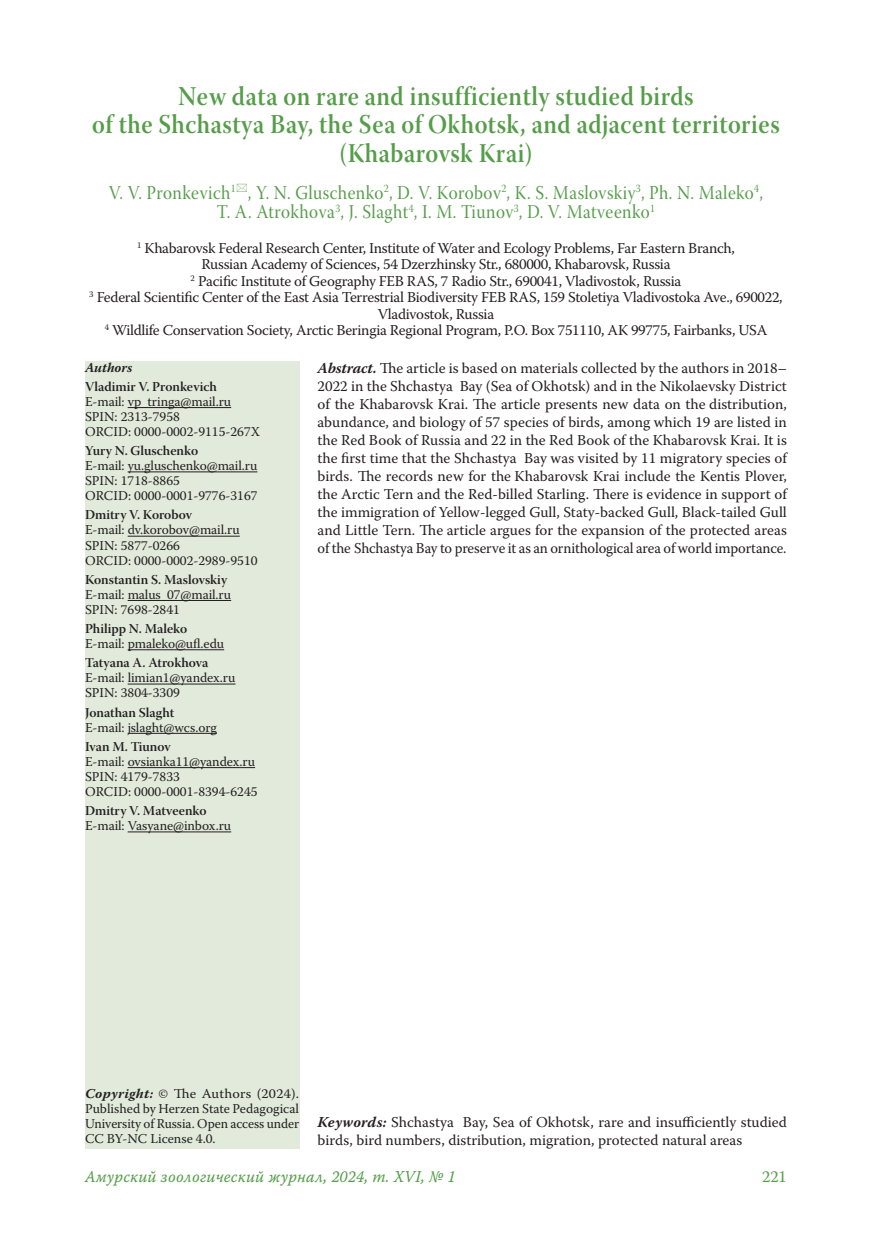
<style>
.page{position:relative;width:872px;height:1234px;background:#fff}
.page>*{position:absolute;margin:0;border:0;box-sizing:border-box;transform-origin:0 0}
.Заголовок_1{font:27px/28.5px "Warnock Pro Semibold Subh";letter-spacing:.02em;color:#559d49;text-align:center;scale:.9 1}
.Заголовок_2{font:19.5px/19.5px "Warnock Pro Subh";letter-spacing:.025em;color:#559d49;text-align:center;scale:.9 1}
.t1{font:16.5px "Warnock Pro It Capt";letter-spacing:.01em;color:#559d49;scale:.95 1}
.t2{font:16.5px "Warnock Pro";color:#559d49}
.Annotation{font:15px/18px "Warnock Pro";color:#231f20;text-align:justify}
.Affiliation{font:15px/16.5px "Warnock Pro";letter-spacing:-.02em;color:#231f20;text-align:center}
.Affiliation_info{font:13.5px "Warnock Pro";color:#231f20}
.Affiliation_info-2{font:13.5px "Warnock Pro Semibold Subh";color:#231f20}
.Affiliation_info-3{font:13.5px/15px "Warnock Pro";color:#231f20;text-align:justify;scale:1.05 1}
.Affiliation_info-4{font:italic 700 13.5px "Warnock Pro";color:#231f20}
.s1{font-weight:700;font-style:italic}
</style>
<div class="page">
<div style="left:85px;top:361px;width:214px;height:787px;background:#e1eadb"></div>
<hr style="left:128px;top:407px;width:103px;height:1px;background:#231f20">
<hr style="left:128px;top:471px;width:129px;height:1px;background:#231f20">
<hr style="left:128px;top:535px;width:112px;height:1px;background:#231f20">
<hr style="left:128px;top:600px;width:103px;height:1px;background:#231f20">
<hr style="left:128px;top:649px;width:96px;height:1px;background:#231f20">
<hr style="left:128px;top:683px;width:107px;height:1px;background:#231f20">
<hr style="left:128px;top:732px;width:89px;height:1px;background:#231f20">
<hr style="left:128px;top:767px;width:127px;height:1px;background:#231f20">
<hr style="left:128px;top:831px;width:103px;height:1px;background:#231f20">
<p class="Заголовок_1" style="left:92px;top:81px;width:765px">New data on rare and insufficiently studied birds<br>of the Shchastya Bay, the Sea of Okhotsk, and adjacent territories (Khabarovsk Krai)</p>
<p class="Заголовок_2" style="left:109px;top:185px;width:728px">V. V. Pronkevich<sup>1</sup> , Y. N. Gluschenko<sup>2</sup>, D. V. Korobov<sup>2</sup>, K. S. Maslovskiy<sup>3</sup>, Ph. N. Maleko<sup>4</sup>,<br>T. A. Atrokhova<sup>3</sup>, J. Slaght<sup>4</sup>, I. M. Tiunov<sup>3</sup>, D. V. Matveenko<sup>1</sup></p>
<p class="Affiliation" style="left:137px;top:239px;width:599px"><sup>1</sup> Khabarovsk Federal Research Center, Institute of Water and Ecology Problems, Far Eastern Branch,</p>
<p class="Affiliation" style="left:201px;top:255px;width:470px">Russian Academy of Sciences, 54 Dzerzhinsky Str., 680000, Khabarovsk, Russia</p>
<p class="Affiliation" style="left:191px;top:272px;width:492px"><sup>2</sup> Pacific Institute of Geography FEB RAS, 7 Radio Str., 690041, Vladivostok, Russia</p>
<p class="Affiliation" style="left:89px;top:288px;width:695px"><sup>3</sup> Federal Scientific Center of the East Asia Terrestrial Biodiversity FEB RAS, 159 Stoletiya Vladivostoka Ave., 690022,<br>Vladivostok, Russia</p>
<p class="Affiliation" style="left:105px;top:321px;width:664px"><sup>4</sup> Wildlife Conservation Society, Arctic Beringia Regional Program, P.O. Box 751110, AK 99775, Fairbanks, USA</p>
<p class="Affiliation_info-4" style="left:85px;top:359px;width:49px">Authors</p>
<p class="Affiliation_info-2" style="left:85px;top:378px;width:133px">Vladimir V. Pronkevich</p>
<p class="Affiliation_info" style="left:85px;top:393px;width:148px">E-mail: vp_tringa@mail.ru</p>
<p class="Affiliation_info" style="left:85px;top:408px;width:96px">SPIN: 2313-7958</p>
<p class="Affiliation_info" style="left:85px;top:423px;width:177px">ORCID: 0000-0002-9115-267X</p>
<p class="Affiliation_info-2" style="left:85px;top:442px;width:115px">Yury N. Gluschenko</p>
<p class="Affiliation_info" style="left:85px;top:457px;width:174px">E-mail: yu.gluschenko@mail.ru</p>
<p class="Affiliation_info" style="left:85px;top:472px;width:96px">SPIN: 1718-8865</p>
<p class="Affiliation_info" style="left:85px;top:487px;width:174px">ORCID: 0000-0001-9776-3167</p>
<p class="Affiliation_info-2" style="left:85px;top:507px;width:108px">Dmitry V. Korobov</p>
<p class="Affiliation_info" style="left:85px;top:522px;width:156px">E-mail: dv.korobov@mail.ru</p>
<p class="Affiliation_info" style="left:85px;top:537px;width:96px">SPIN: 5877-0266</p>
<p class="Affiliation_info" style="left:85px;top:552px;width:174px">ORCID: 0000-0002-2989-9510</p>
<p class="Affiliation_info-2" style="left:85px;top:571px;width:144px">Konstantin S. Maslovskiy</p>
<p class="Affiliation_info" style="left:85px;top:586px;width:148px">E-mail: malus_07@mail.ru</p>
<p class="Affiliation_info" style="left:85px;top:601px;width:96px">SPIN: 7698-2841</p>
<p class="Affiliation_info-2" style="left:85px;top:620px;width:104px">Philipp N. Maleko</p>
<p class="Affiliation_info" style="left:85px;top:635px;width:141px">E-mail: pmaleko@ufl.edu</p>
<p class="Affiliation_info-2" style="left:85px;top:654px;width:125px">Tatyana A. Atrokhova</p>
<p class="Affiliation_info" style="left:85px;top:669px;width:152px">E-mail: limian1@yandex.ru</p>
<p class="Affiliation_info" style="left:85px;top:684px;width:96px">SPIN: 3804-3309</p>
<p class="Affiliation_info-2" style="left:85px;top:704px;width:91px">Jonathan Slaght</p>
<p class="Affiliation_info" style="left:85px;top:719px;width:133px">E-mail: jslaght@wcs.org</p>
<p class="Affiliation_info-2" style="left:85px;top:738px;width:87px">Ivan M. Tiunov</p>
<p class="Affiliation_info" style="left:85px;top:753px;width:172px">E-mail: ovsianka11@yandex.ru</p>
<p class="Affiliation_info" style="left:85px;top:768px;width:96px">SPIN: 4179-7833</p>
<p class="Affiliation_info" style="left:85px;top:783px;width:174px">ORCID: 0000-0001-8394-6245</p>
<p class="Affiliation_info-2" style="left:85px;top:802px;width:123px">Dmitry V. Matveenko</p>
<p class="Affiliation_info" style="left:85px;top:817px;width:148px">E-mail: Vasyane@inbox.ru</p>
<p class="Annotation" style="left:317px;top:358px;width:471px"><span class="s1">Abstract.</span> The article is based on materials collected by the authors in 2018– 2022 in the Shchastya Bay (Sea of Okhotsk) and in the Nikolaevsky District of the Khabarovsk Krai. The article presents new data on the distribution, abundance, and biology of 57 species of birds, among which 19 are listed in the Red Book of Russia and 22 in the Red Book of the Khabarovsk Krai. It is the first time that the Shchastya Bay was visited by 11 migratory species of birds. The records new for the Khabarovsk Krai include the Kentis Plover, the Arctic Tern and the Red-billed Starling. There is evidence in support of the immigration of Yellow-legged Gull, Staty-backed Gull, Black-tailed Gull and Little Tern. The article argues for the expansion of the protected areas of the Shchastya Bay to preserve it as an ornithological area of world importance.</p>
<p class="Affiliation_info-3" style="left:85px;top:1085px;width:205px"><span class="s1">Copyright:</span> © The Authors (2024).<br>Published by Herzen State Pedagogical University of Russia. Open access under CC BY-NC License 4.0.</p>
<p class="Annotation" style="left:317px;top:1112px;width:471px"><span class="s1">Keywords:</span> Shchastya Bay, Sea of Okhotsk, rare and insufficiently studied birds, bird numbers, distribution, migration, protected natural areas</p>
<p class="t1" style="left:85px;top:1166px;width:392px">Амурский зоологический журнал, 2024, т. XVI, № 1</p>
<p class="t2" style="left:762px;top:1166px;width:26px">221</p>
</div>
